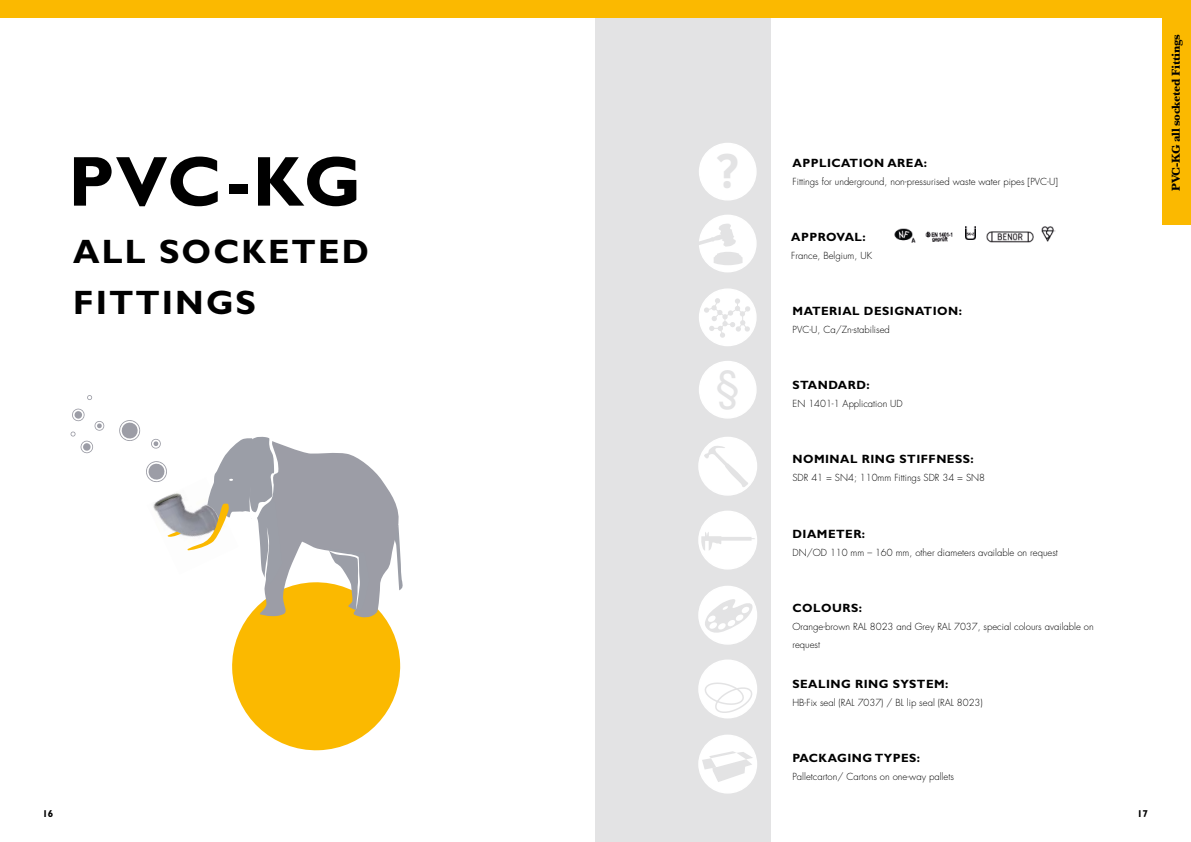
<style>
.page{position:relative;width:1191px;height:842px;background:#fff}
.page>*{position:absolute;margin:0;border:0;box-sizing:border-box;transform-origin:0 0}
.t1{font:700 71px "Gill Sans";color:#000}
.t2{font:700 46.3px "Agfa Photo Thalis";color:#e3e3e4}
.t3{font:43px "Helvetica";color:#e3e3e4}
.t4{font:700 33.9px/50.3px "Gill Sans";letter-spacing:.06em;color:#000}
.t5{font:700 12px "Gill Sans";letter-spacing:.04em;color:#000}
.t6{font:700 12px "Baskerville";letter-spacing:-.02em;color:#000}
.t7{font:700 10px "Gill Sans";color:#000}
.t8{font:300 9.5px/18px "Futura";color:#000}
</style>
<div class="page">
<div style="left:595px;top:0;width:176px;height:842px;background:#e3e3e4"></div>
<div style="left:699px;top:437px;width:57px;height:58px;background:#fff;border-radius:50%"></div>
<div style="left:698px;top:437px;width:59px;height:59px;border:1px solid #fff;border-radius:50%"></div>
<svg style="left:704px;top:446px;width:45px;height:42px"></svg>
<div style="left:699px;top:511px;width:57px;height:58px;background:#fff;border-radius:50%"></div>
<div style="left:698px;top:511px;width:59px;height:59px;border:1px solid #fff;border-radius:50%"></div>
<svg style="left:701px;top:532px;width:54px;height:19px"></svg>
<div style="left:699px;top:586px;width:57px;height:58px;background:#fff;border-radius:50%"></div>
<div style="left:698px;top:586px;width:59px;height:59px;border:1px solid #fff;border-radius:50%"></div>
<svg style="left:704px;top:597px;width:52px;height:37px"></svg>
<div style="left:699px;top:735px;width:57px;height:58px;background:#fff;border-radius:50%"></div>
<div style="left:698px;top:735px;width:59px;height:58px;border:1px solid #fff;border-radius:50%"></div>
<svg style="left:702px;top:751px;width:51px;height:31px"></svg>
<div style="left:699px;top:660px;width:57px;height:58px;background:#fff;border-radius:50%"></div>
<div style="left:698px;top:659px;width:59px;height:59px;border:1px solid #fff;border-radius:50%"></div>
<svg style="left:702px;top:682px;width:51px;height:33px"></svg>
<div style="left:699px;top:362px;width:57px;height:56px;background:#fff;border-radius:50%"></div>
<div style="left:699px;top:361px;width:57px;height:58px;border:1px solid #fff;border-radius:50%"></div>
<div style="left:699px;top:215px;width:57px;height:57px;background:#fff;border-radius:50%"></div>
<div style="left:699px;top:215px;width:57px;height:57px;border:1px solid #fff;border-radius:50%"></div>
<svg style="left:699px;top:224px;width:43px;height:41px"></svg>
<div style="left:699px;top:289px;width:57px;height:56px;background:#fff;border-radius:50%"></div>
<div style="left:699px;top:288px;width:57px;height:58px;border:1px solid #fff;border-radius:50%"></div>
<svg style="left:704px;top:298px;width:46px;height:40px"></svg>
<div style="left:699px;top:143px;width:57px;height:57px;background:#fff;border-radius:50%"></div>
<div style="left:699px;top:143px;width:57px;height:58px;border:1px solid #fff;border-radius:50%"></div>
<img style="left:986px;top:231px;width:47px;height:12px">
<img style="left:894px;top:228px;width:21px;height:14px">
<svg style="left:965px;top:227px;width:10px;height:13px"></svg>
<img style="left:925px;top:231px;width:27px;height:10px">
<img style="left:1041px;top:227px;width:15px;height:14px">
<div style="left:0;top:0;width:1165px;height:17px;background:#fbb900"></div>
<img style="left:153px;top:493px;width:34px;height:43px">
<svg style="left:146px;top:461px;width:21px;height:22px"></svg>
<svg style="left:119px;top:420px;width:42px;height:29px"></svg>
<svg style="left:70px;top:395px;width:35px;height:59px"></svg>
<svg style="left:187px;top:436px;width:216px;height:315px"></svg>
<svg style="left:166px;top:532px;width:15px;height:5px"></svg>
<div style="left:1162px;top:0;width:29px;height:225px;background:#fbb900"></div>
<h1 class="t1" style="left:68px;top:140px;width:295px">PVC -KG</h1>
<h2 class="t2" style="left:717px;top:144px;width:23px">?</h2>
<h3 class="t4" style="left:73px;top:227px;width:297px">ALL SOCKETED<br>FITTINGS</h3>
<h3 class="t3" style="left:716px;top:353px;width:25px">§</h3>
<p class="t5" style="left:792px;top:155px;width:136px">APP LICATION AREA:</p>
<p class="t8" style="left:792px;top:172px;width:267px">Fittings for underground, non-pressurised waste water pipes [PVC-U]</p>
<p class="t5" style="left:791px;top:230px;width:76px">APP ROVAL:</p>
<p class="t8" style="left:791px;top:247px;width:82px">France, Belgium, UK</p>
<p class="t5" style="left:792px;top:303px;width:171px">MATERIAL DESIGNATION:</p>
<p class="t8" style="left:792px;top:320px;width:99px">PVC-U, Ca/Zn-stabilised</p>
<p class="t5" style="left:792px;top:378px;width:79px">STANDARD:</p>
<p class="t8" style="left:792px;top:395px;width:112px">EN 1401-1 Application UD</p>
<p class="t5" style="left:792px;top:452px;width:183px">NOMINAL RING STIFFNESS:</p>
<p class="t8" style="left:792px;top:469px;width:194px">SDR 41 = SN4; 110mm Fittings SDR 34 = SN8</p>
<p class="t5" style="left:792px;top:527px;width:74px">DIAMETER:</p>
<p class="t8" style="left:792px;top:543px;width:267px">DN/OD 110 mm – 160 mm, other diameters available on request</p>
<p class="t5" style="left:792px;top:601px;width:71px">COLOURS:</p>
<p class="t8" style="left:792px;top:618px;width:303px">Orange-brown RAL 8023 and Grey RAL 7037, special colours available on request</p>
<p class="t5" style="left:792px;top:677px;width:157px">SEALING RING SYSTEM:</p>
<p class="t8" style="left:792px;top:693px;width:192px">HB-Fix seal (RAL 7037) / BL lip seal (RAL 8023)</p>
<p class="t5" style="left:792px;top:751px;width:129px">PACKAGING TYPES:</p>
<p class="t8" style="left:792px;top:768px;width:163px">Palletcarton/ Cartons on one-way pallets</p>
<p class="t7" style="left:42px;top:808px;width:12px">16</p>
<p class="t7" style="left:1137px;top:808px;width:12px">17</p>
<p class="t6" style="left:1168px;top:191px;width:158px;rotate:-90deg">PVC-KG all socketed Fittings</p>
</div>
